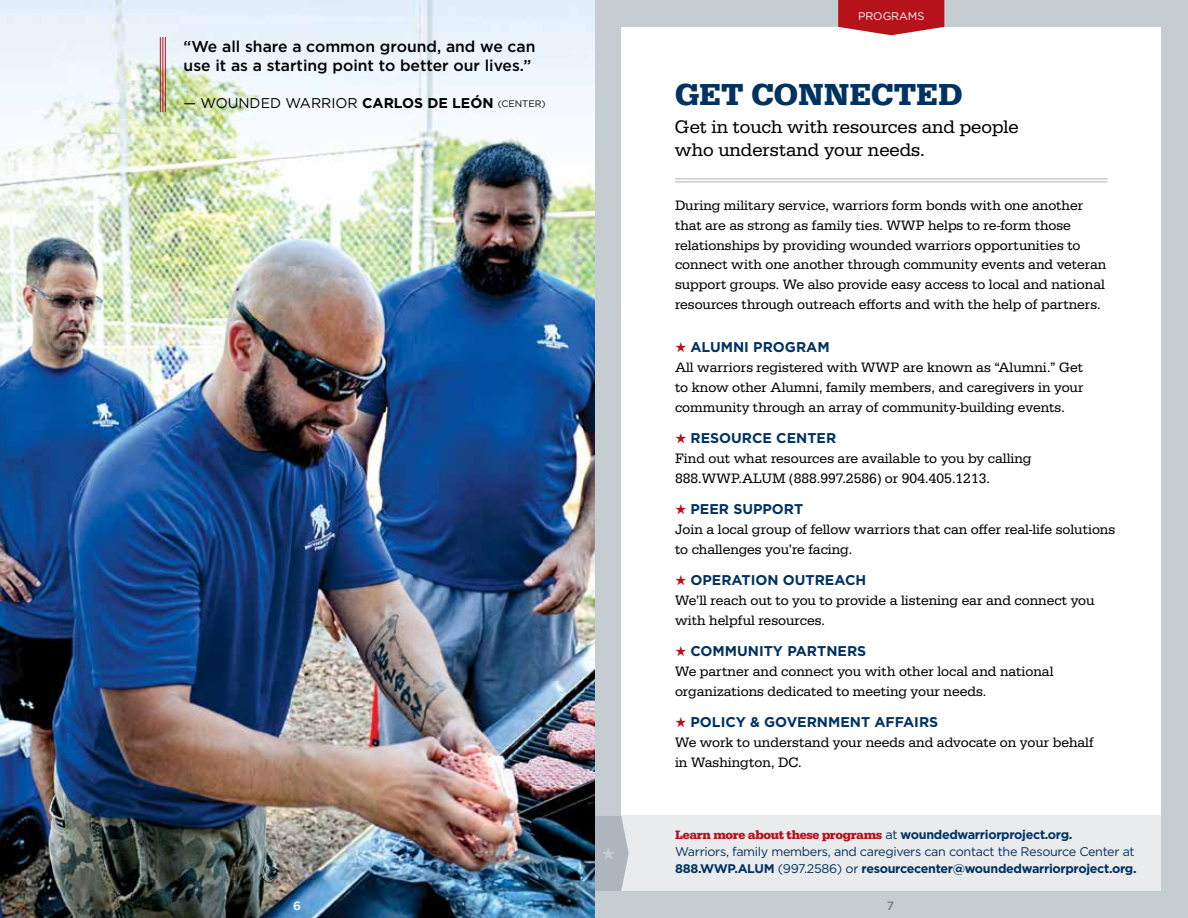
<style>
.page{position:relative;width:1188px;height:918px;background:#fff}
.page>*{position:absolute;margin:0;border:0;box-sizing:border-box;transform-origin:0 0}
.t1{font:700 31.5px "Serifa";color:#003262}
.t2{font:18.9px/23.2px "Serifa";color:#000}
.t3{font:500 15.75px/18.9px "Gotham";color:#000}
.t4{font:14.1px/20.1px "Serifa";color:#000}
.t5{font:700 14.1px "Gotham";color:#003262}
.t6{font:14.1px "Gotham";color:#000}
.t7{font:12.6px/17px "Gotham";letter-spacing:-.025em;color:#003262}
.t8{font:700 12.6px "Serifa";letter-spacing:-.025em;color:#b5121b}
.t9{font:500 12px "Gotham";color:#fff}
.t10{font:500 12px "Gotham";color:#72808a}
.t11{font:10.95px "Gotham";color:#fff}
.s1{font-weight:700}
.s2{font-size:9.45px}
.s3{color:#b5121b}
.s4{font-family:"Gotham";font-weight:400;color:#003262}
.s5{font-family:"Gotham";color:#003262}
</style>
<div class="page">
<div style="left:594px;top:0;width:594px;height:918px;background:#c6cdd1"></div>
<div style="left:621px;top:27px;width:540px;height:864px;background:#fff"></div>
<svg style="left:838px;top:0;width:106px;height:35px;background:#bd2c34"></svg>
<div style="left:621px;top:816px;width:540px;height:75px;background:#e9ebed"></div>
<svg style="left:595px;top:816px;width:34px;height:75px;background:#b5bcc3"></svg>
<img style="left:0;top:0;width:595px;height:918px">
<hr style="left:675px;top:178px;width:433px;height:2px;background:#c6cdd1">
<hr style="left:675px;top:181px;width:433px;height:2px;background:#c6cdd1">
<hr style="left:160px;top:37px;width:1px;height:75px;background:#b5121b">
<hr style="left:162px;top:37px;width:1px;height:75px;background:#b5121b">
<hr style="left:165px;top:37px;width:1px;height:75px;background:#b5121b">
<p class="t3" style="left:184px;top:36px;width:353px">“We all share a common ground, and we can use it as a starting point to better our lives.”</p>
<p class="t6" style="left:184px;top:96px;width:364px">— WOUNDED WARRIOR <span class="s1">CARLOS DE LEÓN</span> <span class="s2">(CENTER)</span></p>
<p class="t11" style="left:858px;top:10px;width:68px">PROGRAMS</p>
<h1 class="t1" style="left:675px;top:76px;width:289px">GET CONNECTED</h1>
<h2 class="t2" style="left:675px;top:115px;width:345px">Get in touch with resources and people who understand your needs.</h2>
<p class="t4" style="left:675px;top:196px;width:433px;line-height:19.6px">During military service, warriors form bonds with one another that are as strong as family ties. WWP helps to re-form those relationships by providing wounded warriors opportunities to connect with one another through community events and veteran support groups. We also provide easy access to local and national resources through outreach efforts and with the help of partners.</p>
<p class="t5" style="left:675px;top:339px;width:156px"><span class="s3">★</span> ALUMNI PROGRAM</p>
<p class="t4" style="left:675px;top:357px;width:410px;text-align:justify">All warriors registered with WWP are known as “Alumni.” Get to know other Alumni, family members, and caregivers in your community through an array of community-building events.</p>
<p class="t5" style="left:675px;top:430px;width:163px"><span class="s3">★</span> RESOURCE CENTER</p>
<p class="t4" style="left:675px;top:449px;width:358px">Find out what resources are available to you by calling<br>888.WWP.ALUM (888.997.2586) or 904.405.1213.</p>
<p class="t5" style="left:675px;top:501px;width:130px"><span class="s3">★</span> PEER SUPPORT</p>
<p class="t4" style="left:675px;top:520px;width:442px">Join a local group of fellow warriors that can offer real-life solutions to challenges you’re facing.</p>
<p class="t5" style="left:675px;top:572px;width:193px"><span class="s3">★</span> OPERATION OUTREACH</p>
<p class="t4" style="left:675px;top:591px;width:421px">We’ll reach out to you to provide a listening ear and connect you with helpful resources.</p>
<p class="t5" style="left:675px;top:643px;width:193px"><span class="s3">★</span> COMMUNITY PARTNERS</p>
<p class="t4" style="left:675px;top:662px;width:380px">We partner and connect you with other local and national organizations dedicated to meeting your needs.</p>
<p class="t5" style="left:675px;top:714px;width:265px"><span class="s3">★</span> POLICY &amp; GOVERNMENT AFFAIRS</p>
<p class="t4" style="left:675px;top:733px;width:420px">We work to understand your needs and advocate on your behalf in Washington, DC.</p>
<p class="t8" style="left:675px;top:828px;width:399px">Learn more about these programs <span class="s4">at</span> <span class="s5">woundedwarriorproject.org.</span></p>
<p class="t7" style="left:675px;top:843px;width:463px">Warriors, family members, and caregivers can contact the Resource Center at<br><span class="s1">888.WWP.ALUM</span> (997.2586) or <span class="s1">resourcecenter@woundedwarriorproject.org.</span></p>
<p class="t9" style="left:293px;top:899px;width:9px">6</p>
<p class="t10" style="left:887px;top:899px;width:9px">7</p>
</div>
